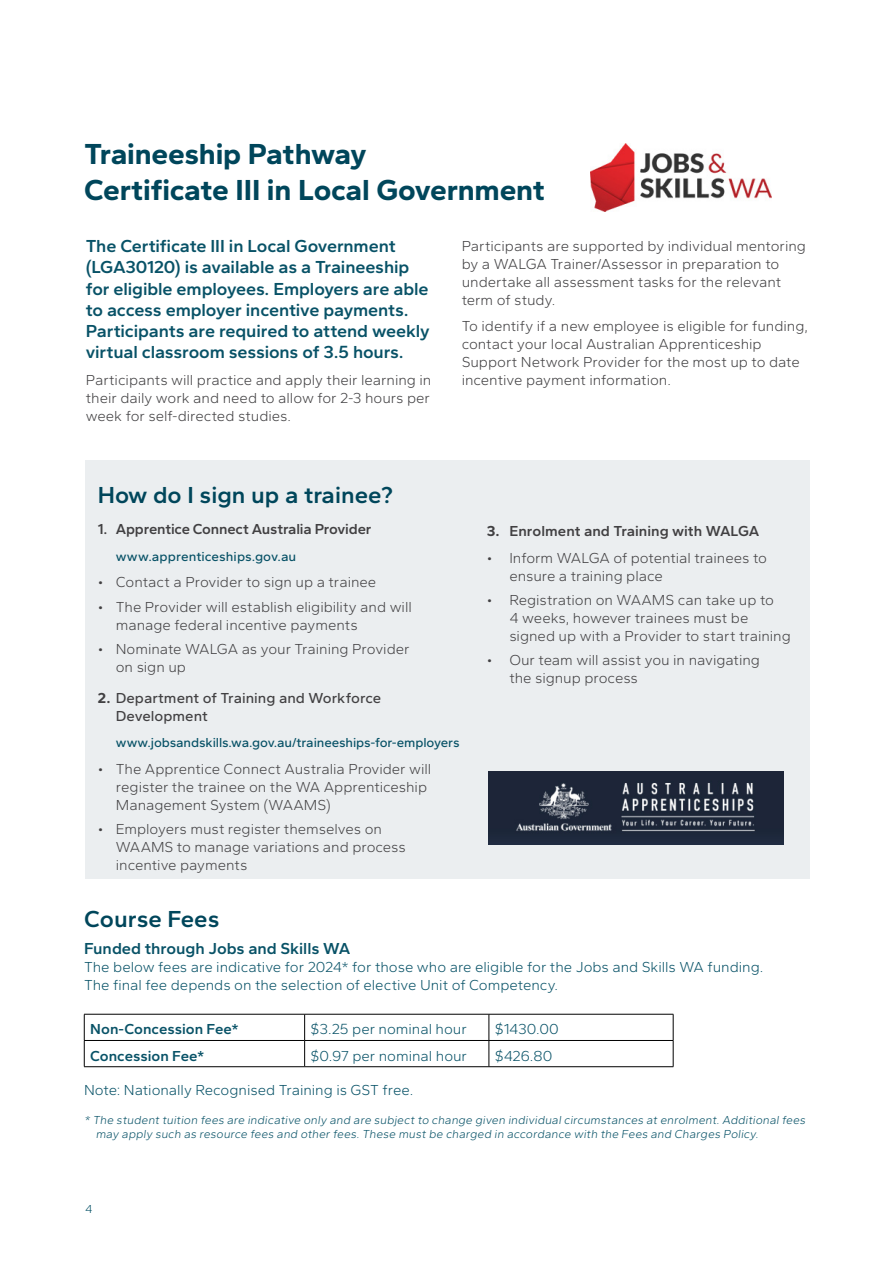
<style>
.page{position:relative;width:893px;height:1263px;background:#fff}
.page>*{position:absolute;margin:0;border:0;box-sizing:border-box;transform-origin:0 0}
.t1{font:700 30px/36px "Gantari";letter-spacing:-.01em;color:#00465b}
.t2{font:600 24px "Gantari";color:#00465b}
.t3{font:600 18px/21.1px "Gantari";letter-spacing:-.01em;color:#085267}
.t4{font:600 16.5px "Gantari";letter-spacing:-.005em;color:#085267}
.t5{font:300 15px/18px "Gantari";letter-spacing:-.005em;color:#414042}
.t6{font:300 15px/18px "Gantari";letter-spacing:-.005em;color:#085267}
.t7{font:600 15px "Gantari";letter-spacing:-.01em;color:#414042}
.t8{font:500 15px/18px "Gantari";color:#414042}
.t9{font:600 15px "Gantari";color:#085267}
.t10{font:500 13.5px "Gantari";letter-spacing:-.005em;color:#085267}
.t11{font:300 12px/14.4px "Gantari";color:#085267}
.s1{font-weight:700}
</style>
<div class="page">
<img style="left:590px;top:143px;width:181px;height:69px">
<hr style="left:84px;top:1014px;width:221px;height:1px;background:#000">
<hr style="left:305px;top:1014px;width:184px;height:1px;background:#000">
<hr style="left:489px;top:1014px;width:184px;height:1px;background:#000">
<hr style="left:84px;top:1040px;width:221px;height:1px;background:#000">
<svg style="left:84px;top:1014px;width:1px;height:52px"></svg>
<hr style="left:305px;top:1040px;width:184px;height:1px;background:#000">
<svg style="left:304px;top:1014px;width:1px;height:52px"></svg>
<hr style="left:489px;top:1040px;width:184px;height:1px;background:#000">
<svg style="left:489px;top:1014px;width:1px;height:52px"></svg>
<svg style="left:673px;top:1014px;width:1px;height:52px"></svg>
<hr style="left:84px;top:1066px;width:221px;height:1px;background:#000">
<hr style="left:305px;top:1066px;width:184px;height:1px;background:#000">
<hr style="left:489px;top:1066px;width:184px;height:1px;background:#000">
<div style="left:85px;top:460px;width:725px;height:418px;background:#ebeef0"></div>
<img style="left:489px;top:771px;width:295px;height:74px">
<h1 class="t1" style="left:84px;top:136px;width:462px">Traineeship Pathway<br>Certificate III in Local Government</h1>
<p class="t3" style="left:86px;top:235px;width:345px">The Certificate III in Local Government (LGA30120) is available as a Traineeship for eligible employees. Employers are able to access employer incentive payments.<br>Participants are required to attend weekly virtual classroom sessions of 3.5 hours.</p>
<p class="t5" style="left:86px;top:370px;width:347px;text-align:justify">Participants will practice and apply their learning in their daily work and need to allow for 2-3 hours per week for self-directed studies.</p>
<h2 class="t2" style="left:98px;top:479px;width:297px">How do I sign up a trainee?</h2>
<p class="t5" style="left:462px;top:236px;width:346px">Participants are supported by individual mentoring by a WALGA Trainer/Assessor in preparation to undertake all assessment tasks for the relevant term of study.</p>
<p class="t5" style="left:462px;top:317px;width:348px">To identify if a new employee is eligible for funding, contact your local Australian Apprenticeship Support Network Provider for the most up to date incentive payment information.</p>
<p class="t7" style="left:98px;top:520px;width:275px">1. Apprentice Connect Australia Provider</p>
<p class="t10" style="left:116px;top:548px;width:182px">www.apprenticeships.gov.au</p>
<p class="t5" style="left:98px;top:573px;width:280px">• Contact a Provider to sign up a trainee</p>
<p class="t5" style="left:116px;top:597px;width:298px;text-indent:-18px">• The Provider will establish eligibility and will manage federal incentive payments</p>
<p class="t5" style="left:116px;top:640px;width:295px;text-indent:-18px">• Nominate WALGA as your Training Provider on sign up</p>
<p class="t8" style="left:116px;top:688px;width:267px;text-indent:-18px"><span class="s1">2.</span> Department of Training and Workforce<br>Development</p>
<p class="t10" style="left:116px;top:734px;width:345px">www.jobsandskills.wa.gov.au/traineeships-for-employers</p>
<p class="t5" style="left:116px;top:759px;width:317px;text-indent:-18px">• The Apprentice Connect Australia Provider will register the trainee on the WA Apprenticeship<br>Management System (WAAMS)</p>
<p class="t5" style="left:116px;top:820px;width:292px;text-indent:-18px">• Employers must register themselves on<br>WAAMS to manage variations and process incentive payments</p>
<h2 class="t2" style="left:84px;top:903px;width:137px">Course Fees</h2>
<p class="t7" style="left:487px;top:521px;width:274px"><span class="s1">3.</span> Enrolment and Training with WALGA</p>
<p class="t5" style="left:509px;top:548px;width:259px;text-indent:-22px">• Inform WALGA of potential trainees to ensure a training place</p>
<p class="t5" style="left:509px;top:590px;width:283px;text-indent:-22px">• Registration on WAAMS can take up to<br>4 weeks, however trainees must be signed up with a Provider to start training</p>
<p class="t5" style="left:509px;top:651px;width:252px;text-indent:-22px">• Our team will assist you in navigating the signup process</p>
<p class="t4" style="left:84px;top:938px;width:268px">Funded through Jobs and Skills WA</p>
<p class="t6" style="left:84px;top:958px;width:681px">The below fees are indicative for 2024* for those who are eligible for the Jobs and Skills WA funding.<br>The final fee depends on the selection of elective Unit of Competency.</p>
<p class="t9" style="left:90px;top:1020px;width:150px">Non-Concession Fee*</p>
<p class="t6" style="left:311px;top:1020px;width:158px">$3.25 per nominal hour</p>
<p class="t6" style="left:495px;top:1020px;width:65px">$1430.00</p>
<p class="t9" style="left:90px;top:1046px;width:116px">Concession Fee*</p>
<p class="t6" style="left:311px;top:1046px;width:158px">$0.97 per nominal hour</p>
<p class="t6" style="left:495px;top:1046px;width:59px">$426.80</p>
<p class="t6" style="left:84px;top:1081px;width:331px">Note: Nationally Recognised Training is GST free.</p>
<p class="t11" style="left:96px;top:1112px;width:713px;text-indent:-12px">* The student tuition fees are indicative only and are subject to change given individual circumstances at enrolment. Additional fees may apply such as resource fees and other fees. These must be charged in accordance with the Fees and Charges Policy.</p>
<p class="t11" style="left:85px;top:1201px;width:9px">4</p>
</div>
